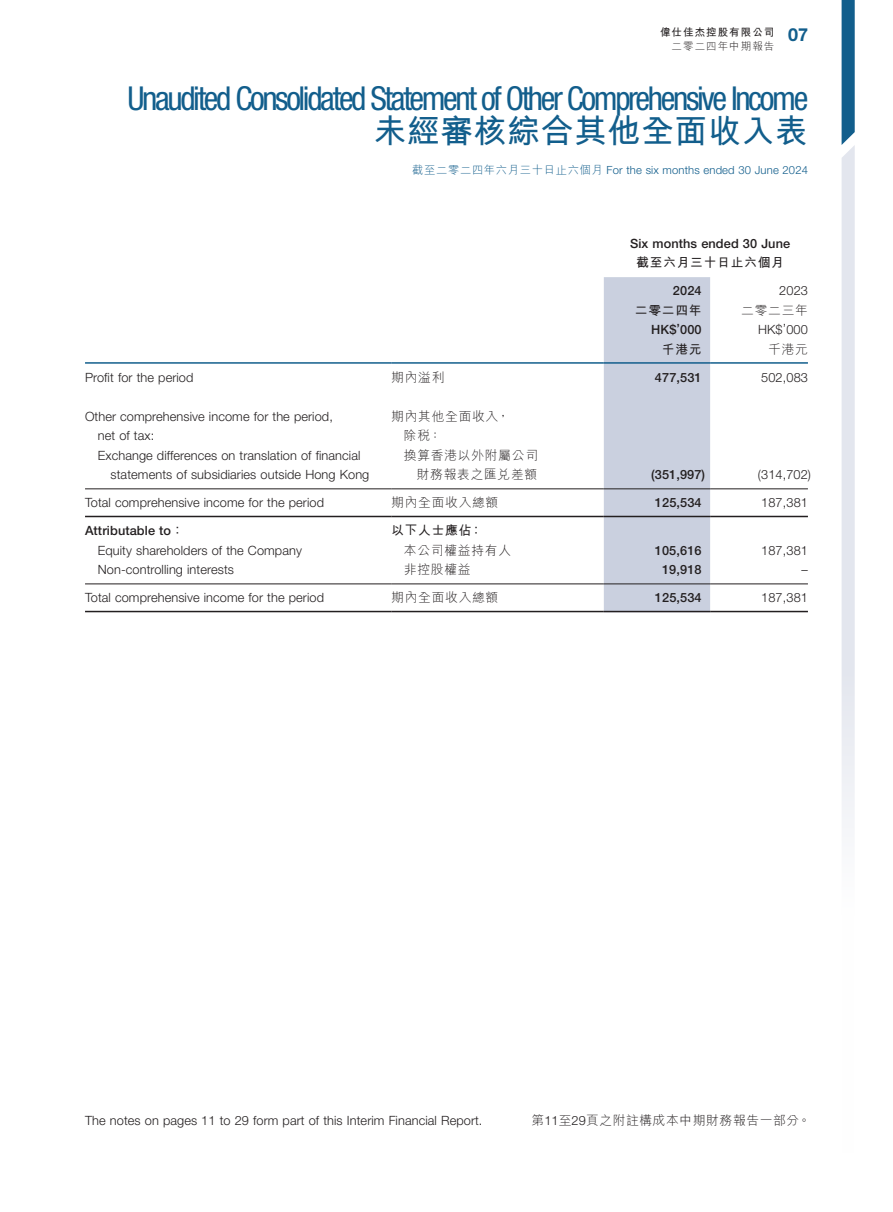
<style>
.page{position:relative;width:893px;height:1212px;background:#fff}
.page>*{position:absolute;margin:0;border:0;box-sizing:border-box;transform-origin:0 0}
.t1{font:condensed 33px "Helvetica Neue LT Std";letter-spacing:-.07em;color:#125e8c}
.t2{font:700 33px "M Hei HK";letter-spacing:.015em;color:#125e8c}
.t3{font:700 18px "Helvetica Neue LT Std";color:#125e8c}
.t4{font:300 12.75px/19.5px "Helvetica Neue LT Std";letter-spacing:.01em;color:#231f20}
.t5{font:300 12.75px/19.5px "M Hei HK";letter-spacing:.06em;color:#231f20}
.t6{font:500 12.75px "Helvetica Neue LT Std";letter-spacing:.01em;color:#231f20}
.t7{font:700 12.75px "M Hei HK";letter-spacing:.06em;color:#231f20}
.t8{font:300 11.25px "Helvetica Neue LT Std";letter-spacing:.015em;color:#125e8c}
.t9{font:700 10.5px "M Hei HK";letter-spacing:.1em;color:#231f20}
.t10{font:300 10.5px "M Hei HK";letter-spacing:.1em;color:#231f20}
.s1{font-family:"M Hei HK"}
.s2{font-family:"M Hei HK";font-weight:700}
.s3{font-family:"Helvetica Neue LT Std"}
</style>
<div class="page">
<svg style="left:842px;top:0;width:13px;height:828px;background:#c3d2df"></svg>
<div style="left:604px;top:277px;width:106px;height:334px;background:#cad0df"></div>
<hr style="left:85px;top:362px;width:306px;height:2px;background:#125e8c">
<hr style="left:391px;top:362px;width:213px;height:2px;background:#125e8c">
<hr style="left:604px;top:362px;width:106px;height:2px;background:#125e8c">
<hr style="left:710px;top:362px;width:98px;height:2px;background:#125e8c">
<hr style="left:85px;top:488px;width:306px;height:1px;background:#231f20">
<hr style="left:391px;top:488px;width:213px;height:1px;background:#231f20">
<hr style="left:604px;top:488px;width:106px;height:1px;background:#231f20">
<hr style="left:710px;top:488px;width:98px;height:1px;background:#231f20">
<hr style="left:85px;top:516px;width:306px;height:1px;background:#231f20">
<hr style="left:391px;top:516px;width:213px;height:1px;background:#231f20">
<hr style="left:604px;top:516px;width:106px;height:1px;background:#231f20">
<hr style="left:710px;top:516px;width:98px;height:1px;background:#231f20">
<hr style="left:85px;top:583px;width:306px;height:1px;background:#231f20">
<hr style="left:391px;top:583px;width:213px;height:1px;background:#231f20">
<hr style="left:604px;top:583px;width:106px;height:1px;background:#231f20">
<hr style="left:710px;top:583px;width:98px;height:1px;background:#231f20">
<hr style="left:85px;top:611px;width:306px;height:1px;background:#231f20">
<hr style="left:391px;top:611px;width:213px;height:1px;background:#231f20">
<hr style="left:604px;top:611px;width:106px;height:1px;background:#231f20">
<hr style="left:710px;top:611px;width:98px;height:1px;background:#231f20">
<p class="t9" style="left:660px;top:25px;width:116px">偉仕佳杰控股有限公司</p>
<p class="t10" style="left:672px;top:40px;width:104px">二零二四年中期報告</p>
<h2 class="t3" style="left:788px;top:23px;width:22px">07</h2>
<h1 class="t1" style="left:128px;top:79px;width:682px">Unaudited Consolidated Statement of Other Comprehensive Income</h1>
<h1 class="t2" style="left:373px;top:107px;width:436px">未經審核綜合其他全面收入表</h1>
<p class="t8" style="left:412px;top:163px;width:397px"><span class="s1">截至二零二四年六月三十日止六個月</span> For the six months ended 30 June 2024</p>
<p class="t6" style="left:630px;top:235px;width:162px">Six months ended 30 June</p>
<p class="t7" style="left:636px;top:253px;width:149px">截至六月三十日止六個月</p>
<p class="t6" style="left:673px;top:283px;width:30px">2024</p>
<p class="t4" style="left:779px;top:280px;width:30px">2023</p>
<p class="t7" style="left:635px;top:301px;width:68px">二零二四年</p>
<p class="t5" style="left:741px;top:300px;width:68px">二零二三年</p>
<p class="t6" style="left:651px;top:322px;width:52px">HK$’000</p>
<p class="t4" style="left:758px;top:319px;width:51px">HK$’000</p>
<p class="t7" style="left:662px;top:340px;width:41px">千港元</p>
<p class="t5" style="left:768px;top:339px;width:41px">千港元</p>
<p class="t4" style="left:85px;top:367px;width:110px">Profit for the period</p>
<p class="t5" style="left:391px;top:367px;width:55px">期內溢利</p>
<p class="t6" style="left:655px;top:369px;width:48px">477,531</p>
<p class="t4" style="left:761px;top:367px;width:48px">502,083</p>
<p class="t4" style="left:98px;top:406px;width:237px;text-indent:-13px">Other comprehensive income for the period, net of tax:</p>
<p class="t5" style="left:404px;top:406px;width:107px;text-indent:-13px">期內其他全面收入，除稅：</p>
<p class="t4" style="left:111px;top:445px;width:260px;text-indent:-13px">Exchange differences on translation of financial statements of subsidiaries outside Hong Kong</p>
<p class="t5" style="left:404px;top:445px;width:136px;text-align:right">換算香港以外附屬公司財務報表之匯兌差額</p>
<p class="t6" style="left:651px;top:467px;width:55px">(351,997)</p>
<p class="t4" style="left:758px;top:464px;width:55px">(314,702)</p>
<p class="t4" style="left:85px;top:492px;width:240px">Total comprehensive income for the period</p>
<p class="t5" style="left:391px;top:492px;width:109px">期內全面收入總額</p>
<p class="t6" style="left:655px;top:495px;width:48px">125,534</p>
<p class="t4" style="left:761px;top:492px;width:48px">187,381</p>
<p class="t6" style="left:85px;top:523px;width:100px">Attributable to<span class="s2">：</span></p>
<p class="t7" style="left:391px;top:521px;width:93px">以下人士應佔：</p>
<p class="t4" style="left:98px;top:540px;width:206px">Equity shareholders of the Company</p>
<p class="t5" style="left:404px;top:540px;width:109px">本公司權益持有人</p>
<p class="t6" style="left:655px;top:542px;width:48px">105,616</p>
<p class="t4" style="left:761px;top:540px;width:48px">187,381</p>
<p class="t4" style="left:98px;top:559px;width:138px">Non-controlling interests</p>
<p class="t5" style="left:404px;top:559px;width:68px">非控股權益</p>
<p class="t6" style="left:662px;top:562px;width:41px">19,918</p>
<p class="t4" style="left:801px;top:559px;width:8px">–</p>
<p class="t4" style="left:85px;top:588px;width:240px">Total comprehensive income for the period</p>
<p class="t5" style="left:391px;top:587px;width:109px">期內全面收入總額</p>
<p class="t6" style="left:655px;top:590px;width:48px">125,534</p>
<p class="t4" style="left:761px;top:588px;width:48px">187,381</p>
<p class="t4" style="left:85px;top:1111px;width:399px">The notes on pages 11 to 29 form part of this Interim Financial Report.</p>
<p class="t5" style="left:531px;top:1111px;width:280px">第<span class="s3">11</span>至<span class="s3">29</span>頁之附註構成本中期財務報告一部分。</p>
</div>
